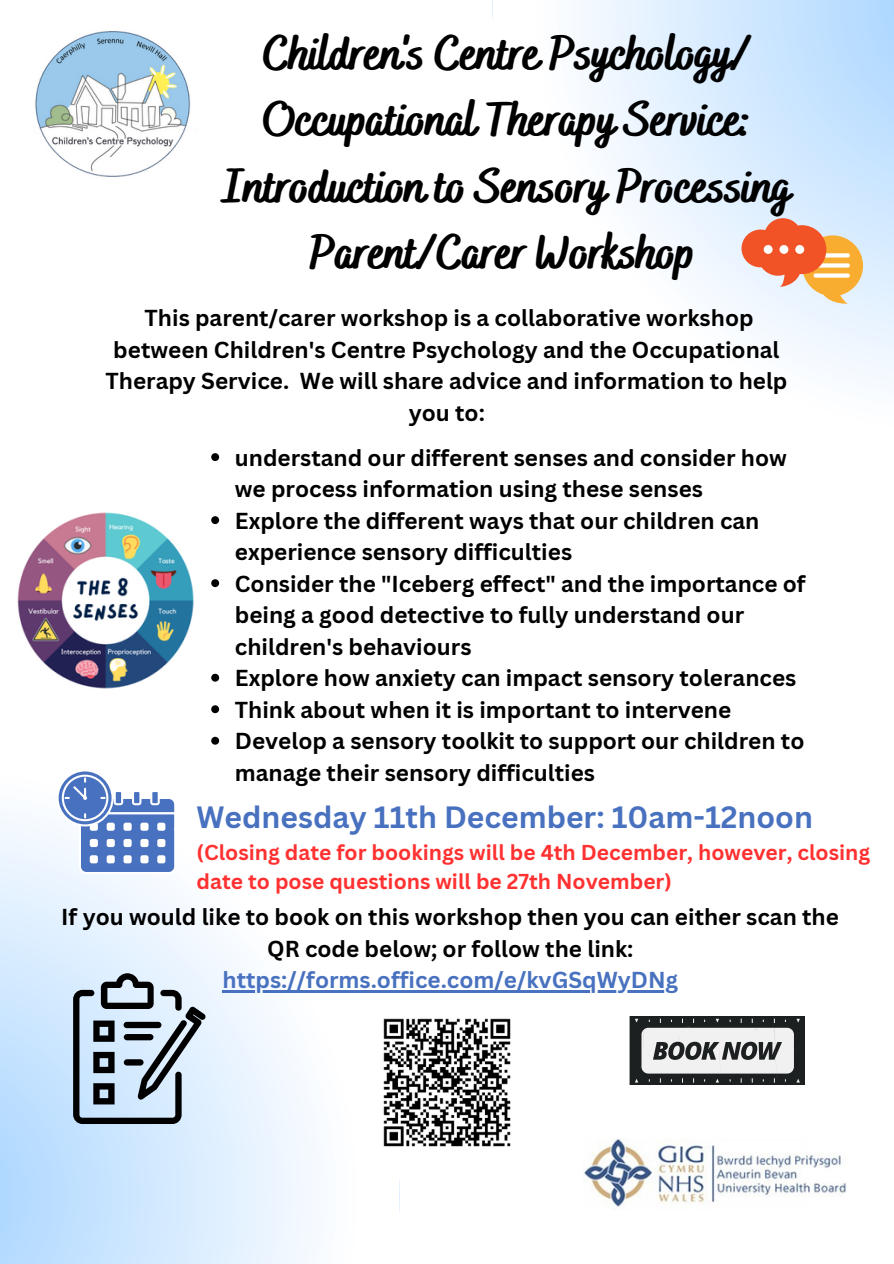
<style>
.page{position:relative;width:894px;height:1264px;background:#fff}
.page>*{position:absolute;margin:0;border:0;box-sizing:border-box;transform-origin:0 0}
.t1{font:800 48px/66.3px "Bakerie Smooth";color:#000;text-align:center}
.t2{font:700 30px "Canva Sans";color:#4871bf}
.t3{font:700 22.5px/31.5px "Canva Sans";color:#000}
.t4{font:700 22.5px "Canva Sans";color:#4871bf}
.t5{font:700 21px/29.2px "Canva Sans";color:#ff3131}
</style>
<div class="page">
<svg style="left:0;top:740px;width:399px;height:523px"></svg>
<svg style="left:492px;top:0;width:401px;height:382px"></svg>
<img style="left:35px;top:31px;width:156px;height:146px">
<svg style="left:56px;top:769px;width:121px;height:105px"></svg>
<img style="left:584px;top:1138px;width:263px;height:69px">
<svg style="left:73px;top:973px;width:133px;height:150px;background:#9aa8b5"></svg>
<img style="left:17px;top:512px;width:177px;height:177px">
<svg style="left:741px;top:218px;width:121px;height:87px;background:#eead8b"></svg>
<div style="left:763px;top:245px;width:9px;height:9px;background:#fff;border-radius:50%"></div>
<div style="left:779px;top:245px;width:9px;height:9px;background:#fff;border-radius:50%"></div>
<div style="left:795px;top:245px;width:9px;height:9px;background:#fff;border-radius:50%"></div>
<img style="left:381px;top:1016px;width:130px;height:132px">
<svg style="left:211px;top:453px;width:8px;height:8px"></svg>
<svg style="left:211px;top:516px;width:8px;height:8px"></svg>
<svg style="left:211px;top:579px;width:8px;height:8px"></svg>
<svg style="left:211px;top:673px;width:8px;height:8px"></svg>
<svg style="left:211px;top:705px;width:8px;height:8px"></svg>
<svg style="left:211px;top:736px;width:8px;height:8px"></svg>
<div style="left:629px;top:1016px;width:175px;height:68px;background:#1d2021"></div>
<svg style="left:635px;top:1018px;width:165px;height:65px"></svg>
<hr style="left:222px;top:990px;width:456px;height:2px;background:#4871bf">
<h1 class="t1" style="left:224px;top:23px;width:568px">Children's Centre Psychology/<br>Occupational Therapy Service:<br>Introduction to Sensory Processing<br>Parent/Carer Workshop</h1>
<p class="t3" style="left:105px;top:302px;width:683px;text-align:center">This parent/carer workshop is a collaborative workshop between Children's Centre Psychology and the Occupational Therapy Service. We will share advice and information to help you to:</p>
<p class="t3" style="left:235px;top:441px;width:553px">understand our different senses and consider how we process information using these senses</p>
<p class="t3" style="left:235px;top:504px;width:526px">Explore the different ways that our children can experience sensory difficulties</p>
<p class="t3" style="left:235px;top:567px;width:572px">Consider the "Iceberg effect" and the importance of being a good detective to fully understand our children's behaviours</p>
<p class="t3" style="left:235px;top:661px;width:563px">Explore how anxiety can impact sensory tolerances</p>
<p class="t3" style="left:235px;top:693px;width:497px">Think about when it is important to intervene</p>
<p class="t3" style="left:235px;top:724px;width:571px">Develop a sensory toolkit to support our children to manage their sensory difficulties</p>
<p class="t2" style="left:196px;top:796px;width:617px">Wednesday 11th December: 10am-12noon</p>
<p class="t5" style="left:196px;top:837px;width:675px">(Closing date for bookings will be 4th December, however, closing date to pose questions will be 27th November)</p>
<p class="t3" style="left:61px;top:900px;width:778px;text-align:center">If you would like to book on this workshop then you can either scan the<br>QR code below; or follow the link:</p>
<p class="t4" style="left:222px;top:964px;width:457px">https://forms.office.com/e/kvGSqWyDNg</p>
</div>
